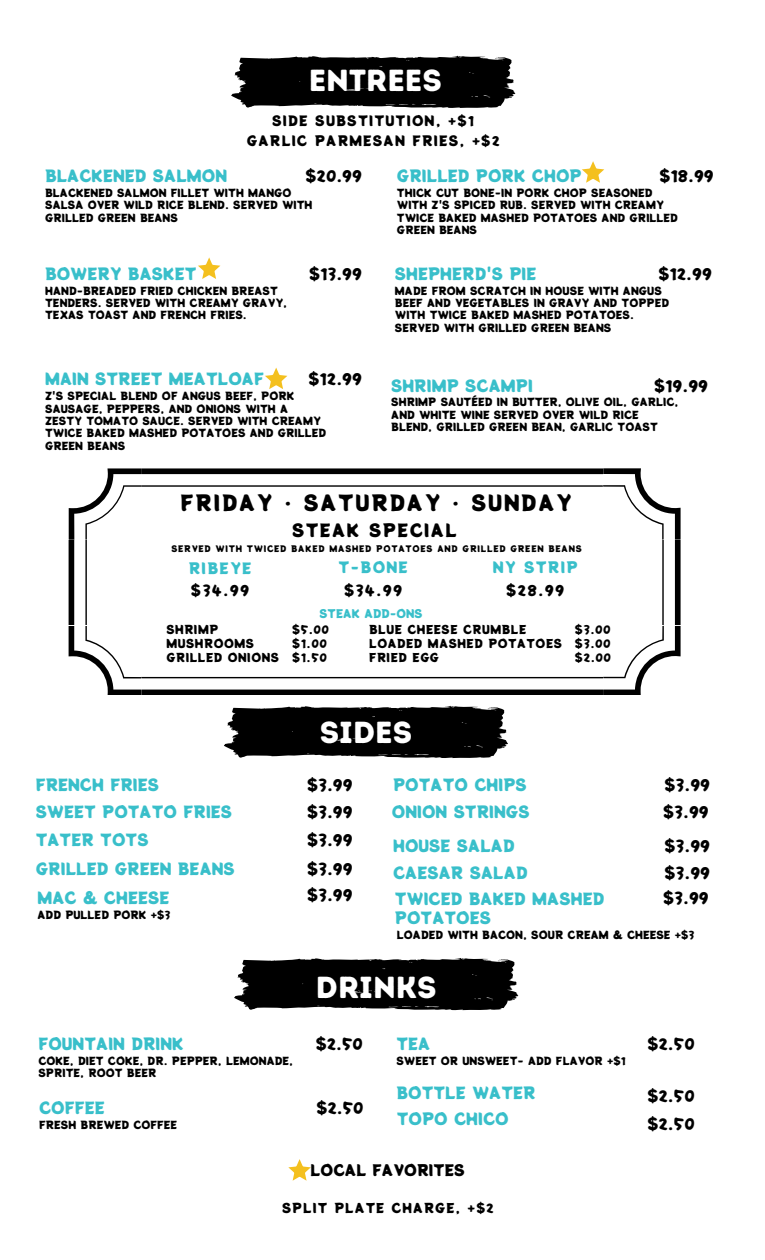
<style>
.page{position:relative;width:765px;height:1260px;background:#fff}
.page>*{position:absolute;margin:0;border:0;box-sizing:border-box;transform-origin:0 0}
.t1{font:30.5px "Intro Rust Base";color:#fff}
.t2{font:21px "Potta One";letter-spacing:.08em;color:#000}
.t3{font:17.25px "Potta One";letter-spacing:.08em;color:#000}
.t4{font:15.88px/18.8px "Potta One";color:#39bfca}
.t5{font:15.88px "Potta One";color:#000}
.t6{font:15px "Potta One";color:#000}
.t7{font:14.75px/22.5px "Potta One";letter-spacing:.08em;color:#39bfca;text-align:center}
.t8{font:13.5px/20.6px "Potta One";letter-spacing:.08em;color:#000;text-align:center}
.t9{font:12.88px "Potta One";letter-spacing:.08em;color:#000}
.t10{font:11.62px/13.8px "Potta One";letter-spacing:.04em;color:#000}
.t11{font:11.25px "Potta One";color:#39bfca}
.t12{font:10.62px/12.4px "Potta One";color:#000}
.t13{font:8.5px "Potta One";letter-spacing:.08em;color:#000}
.s1{color:#000}
</style>
<div class="page">
<svg style="left:231px;top:56px;width:284px;height:52px;background:#1c1c1c"></svg>
<svg style="left:69px;top:468px;width:612px;height:227px"></svg>
<svg style="left:224px;top:706px;width:284px;height:52px;background:#1c1c1c"></svg>
<svg style="left:234px;top:958px;width:284px;height:53px;background:#202020"></svg>
<svg style="left:198px;top:257px;width:22px;height:22px"></svg>
<svg style="left:582px;top:161px;width:22px;height:22px"></svg>
<svg style="left:265px;top:368px;width:22px;height:21px"></svg>
<svg style="left:288px;top:1159px;width:23px;height:22px"></svg>
<p class="t1" style="left:309px;top:62px;width:134px">ENTREES</p>
<h6 class="t8" style="left:247px;top:109px;width:255px">SIDE SUBSTITUTION, +$1<br>GARLIC PARMESAN FRIES, +$2</h6>
<h3 class="t5" style="left:306px;top:163px;width:58px">$20.99</h3>
<h1 class="t4" style="left:45px;top:166px;width:184px">BLACKENED SALMON</h1>
<h5 class="t12" style="left:45px;top:186px;width:269px">BLACKENED SALMON FILLET WITH MANGO<br>SALSA OVER WILD RICE BLEND. SERVED WITH<br>GRILLED GREEN BEANS</h5>
<h3 class="t4" style="left:45px;top:263px;width:153px">BOWERY BASKET</h3>
<h6 class="t12" style="left:45px;top:284px;width:244px">HAND-BREADED FRIED CHICKEN BREAST<br>TENDERS. SERVED WITH CREAMY GRAVY,<br>TEXAS TOAST AND FRENCH FRIES.</h6>
<p class="t5" style="left:309px;top:261px;width:55px">$13.99</p>
<h6 class="t5" style="left:659px;top:163px;width:56px">$18.99</h6>
<h3 class="t4" style="left:397px;top:166px;width:186px">GRILLED PORK CHOP</h3>
<h3 class="t12" style="left:397px;top:186px;width:283px">THICK CUT BONE-IN PORK CHOP SEASONED<br>WITH Z'S SPICED RUB. SERVED WITH CREAMY<br>TWICE BAKED MASHED POTATOES AND GRILLED<br>GREEN BEANS</h3>
<h3 class="t5" style="left:658px;top:261px;width:55px">$12.99</h3>
<p class="t4" style="left:395px;top:263px;width:143px">SHEPHERD'S PIE</p>
<h3 class="t12" style="left:395px;top:284px;width:276px">MADE FROM SCRATCH IN HOUSE WITH ANGUS BEEF AND VEGETABLES IN GRAVY AND TOPPED WITH TWICE BAKED MASHED POTATOES.<br>SERVED WITH GRILLED GREEN BEANS</h3>
<h6 class="t5" style="left:309px;top:367px;width:55px">$12.99</h6>
<p class="t4" style="left:391px;top:375px;width:143px">SHRIMP SCAMPI</p>
<h3 class="t12" style="left:391px;top:396px;width:289px">SHRIMP SAUTÉED IN BUTTER, OLIVE OIL, GARLIC,<br>AND WHITE WINE SERVED OVER WILD RICE<br>BLEND, GRILLED GREEN BEAN, GARLIC TOAST</h3>
<h3 class="t4" style="left:45px;top:369px;width:221px">MAIN STREET MEATLOAF</h3>
<h3 class="t12" style="left:45px;top:390px;width:283px">Z'S SPECIAL BLEND OF ANGUS BEEF, PORK<br>SAUSAGE, PEPPERS, AND ONIONS WITH A<br>ZESTY TOMATO SAUCE. SERVED WITH CREAMY<br>TWICE BAKED MASHED POTATOES AND GRILLED<br>GREEN BEANS</h3>
<h3 class="t5" style="left:654px;top:373px;width:55px">$19.99</h3>
<h6 class="t2" style="left:181px;top:487px;width:393px">FRIDAY · SATURDAY · SUNDAY</h6>
<h3 class="t13" style="left:172px;top:542px;width:412px">SERVED WITH TWICED BAKED MASHED POTATOES AND GRILLED GREEN BEANS</h3>
<h3 class="t3" style="left:292px;top:517px;width:166px">STEAK SPECIAL</h3>
<h6 class="t7" style="left:189px;top:556px;width:64px;text-align:left">RIBEYE <span class="s1">$34.99</span></h6>
<h2 class="t7" style="left:339px;top:556px;width:71px">T-BONE <span class="s1">$34.99</span></h2>
<h3 class="t7" style="left:493px;top:556px;width:87px">NY STRIP <span class="s1">$28.99</span></h3>
<h1 class="t11" style="left:320px;top:605px;width:105px">STEAK ADD-ONS</h1>
<h3 class="t10" style="left:166px;top:622px;width:114px">SHRIMP<br>MUSHROOMS<br>GRILLED ONIONS</h3>
<h3 class="t10" style="left:292px;top:622px;width:38px">$5.00 $1.00 $1.50</h3>
<h6 class="t10" style="left:369px;top:622px;width:194px">BLUE CHEESE CRUMBLE<br>LOADED MASHED POTATOES<br>FRIED EGG</h6>
<h3 class="t10" style="left:575px;top:622px;width:38px;text-align:justify">$3.00 $3.00 $2.00</h3>
<h4 class="t1" style="left:320px;top:714px;width:94px">SIDES</h4>
<h4 class="t4" style="left:36px;top:774px;width:125px">FRENCH FRIES</h4>
<h4 class="t5" style="left:307px;top:772px;width:47px">$3.99</h4>
<h6 class="t4" style="left:36px;top:802px;width:198px">SWEET POTATO FRIES</h6>
<h6 class="t5" style="left:307px;top:800px;width:47px">$3.99</h6>
<h6 class="t4" style="left:36px;top:830px;width:114px">TATER TOTS</h6>
<h6 class="t5" style="left:307px;top:828px;width:47px">$3.99</h6>
<h6 class="t4" style="left:36px;top:859px;width:201px">GRILLED GREEN BEANS</h6>
<p class="t5" style="left:307px;top:857px;width:47px">$3.99</p>
<h1 class="t4" style="left:393px;top:774px;width:135px">POTATO CHIPS</h1>
<h3 class="t5" style="left:665px;top:772px;width:47px">$3.99</h3>
<h3 class="t4" style="left:392px;top:802px;width:139px">ONION STRINGS</h3>
<h3 class="t5" style="left:663px;top:800px;width:47px">$3.99</h3>
<h3 class="t4" style="left:393px;top:835px;width:123px">HOUSE SALAD</h3>
<h3 class="t5" style="left:665px;top:833px;width:47px">$3.99</h3>
<h3 class="t4" style="left:393px;top:863px;width:136px">CAESAR SALAD</h3>
<h3 class="t5" style="left:665px;top:861px;width:47px">$3.99</h3>
<h3 class="t4" style="left:37px;top:887px;width:133px">MAC &amp; CHEESE</h3>
<h3 class="t5" style="left:307px;top:882px;width:47px">$3.99</h3>
<h3 class="t4" style="left:395px;top:889px;width:211px">TWICED BAKED MASHED<br>POTATOES</h3>
<h6 class="t5" style="left:663px;top:885px;width:47px">$3.99</h6>
<p class="t12" style="left:397px;top:928px;width:299px">LOADED WITH BACON, SOUR CREAM &amp; CHEESE +$3</p>
<h3 class="t12" style="left:37px;top:909px;width:134px">ADD PULLED PORK +$3</h3>
<h3 class="t4" style="left:38px;top:1034px;width:147px">FOUNTAIN DRINK</h3>
<h6 class="t12" style="left:38px;top:1054px;width:256px">COKE, DIET COKE, DR. PEPPER, LEMONADE,<br>SPRITE, ROOT BEER</h6>
<h3 class="t4" style="left:39px;top:1098px;width:67px">COFFEE</h3>
<h3 class="t12" style="left:39px;top:1118px;width:140px">FRESH BREWED COFFEE</h3>
<h3 class="t1" style="left:316px;top:969px;width:122px">DRINKS</h3>
<h3 class="t5" style="left:316px;top:1032px;width:49px">$2.50</h3>
<h3 class="t4" style="left:396px;top:1034px;width:35px">TEA</h3>
<h3 class="t12" style="left:396px;top:1054px;width:231px">SWEET OR UNSWEET- ADD FLAVOR +$1</h3>
<h3 class="t5" style="left:647px;top:1032px;width:49px">$2.50</h3>
<h3 class="t4" style="left:396px;top:1083px;width:141px">BOTTLE WATER</h3>
<h6 class="t5" style="left:647px;top:1084px;width:49px">$2.50</h6>
<h3 class="t4" style="left:397px;top:1109px;width:113px">TOPO CHICO</h3>
<h3 class="t5" style="left:647px;top:1112px;width:49px">$2.50</h3>
<h6 class="t6" style="left:311px;top:1158px;width:156px">LOCAL FAVORITES</h6>
<h3 class="t5" style="left:316px;top:1096px;width:49px">$2.50</h3>
<p class="t9" style="left:282px;top:1198px;width:213px">SPLIT PLATE CHARGE, +$2</p>
</div>
